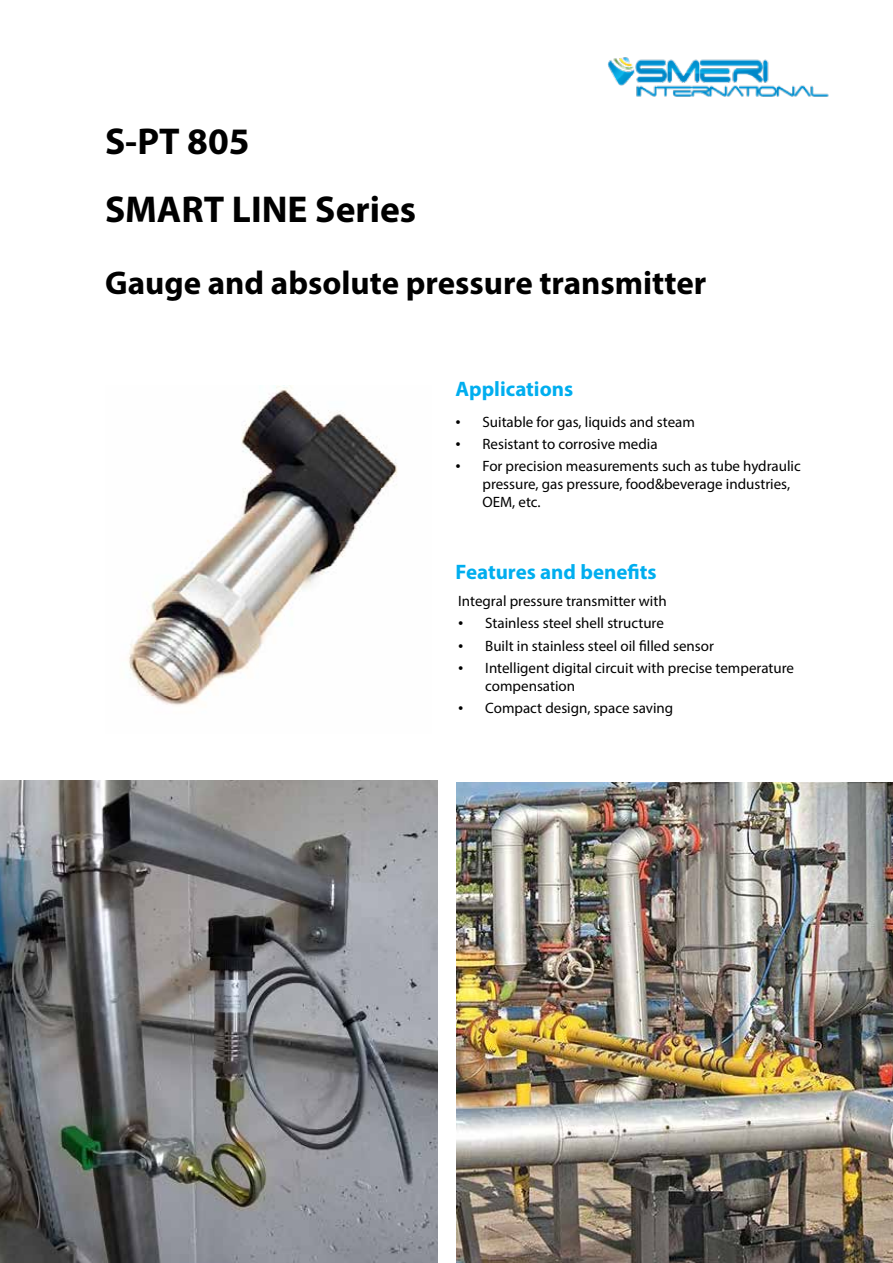
<style>
.page{position:relative;width:893px;height:1263px;background:#fff}
.page>*{position:absolute;margin:0;border:0;box-sizing:border-box;transform-origin:0 0}
.t1{font:700 37.5px/68.4px "Myriad Pro";color:#000}
.t2{font:700 33px "Myriad Pro";color:#000}
.t3{font:700 21px "Myriad Pro";color:#00aeef}
.t4{font:15px/18px "Myriad Pro";color:#000}
.s1{font-family:"Times New Roman"}
</style>
<div class="page">
<img style="left:128px;top:386px;width:270px;height:319px">
<img style="left:0;top:781px;width:437px;height:482px">
<img style="left:457px;top:782px;width:436px;height:481px">
<img style="left:607px;top:57px;width:222px;height:40px">
<h1 class="t1" style="left:105px;top:106px;width:313px">S-PT 805<br>SMART LINE Series</h1>
<h2 class="t2" style="left:105px;top:261px;width:603px">Gauge and absolute pressure transmitter</h2>
<h3 class="t3" style="left:455px;top:375px;width:119px">Applications</h3>
<p class="t4" style="left:455px;top:412px;width:241px"><span class="s1">•</span> Suitable for gas, liquids and steam</p>
<p class="t4" style="left:455px;top:435px;width:204px"><span class="s1">•</span> Resistant to corrosive media</p>
<p class="t4" style="left:482px;top:457px;width:320px;text-indent:-27px"><span class="s1">•</span> For precision measurements such as tube hydraulic pressure, gas pressure, food&amp;beverage industries,<br>OEM, etc.</p>
<h3 class="t3" style="left:455px;top:559px;width:203px">Features and benefits</h3>
<p class="t4" style="left:458px;top:592px;width:210px">Integral pressure transmitter with</p>
<p class="t4" style="left:458px;top:614px;width:207px"><span class="s1">•</span> Stainless steel shell structure</p>
<p class="t4" style="left:458px;top:636px;width:257px"><span class="s1">•</span> Built in stainless steel oil filled sensor</p>
<p class="t4" style="left:485px;top:658px;width:310px;text-indent:-27px"><span class="s1">•</span> Intelligent digital circuit with precise temperature compensation</p>
<p class="t4" style="left:458px;top:699px;width:216px"><span class="s1">•</span> Compact design, space saving</p>
</div>
